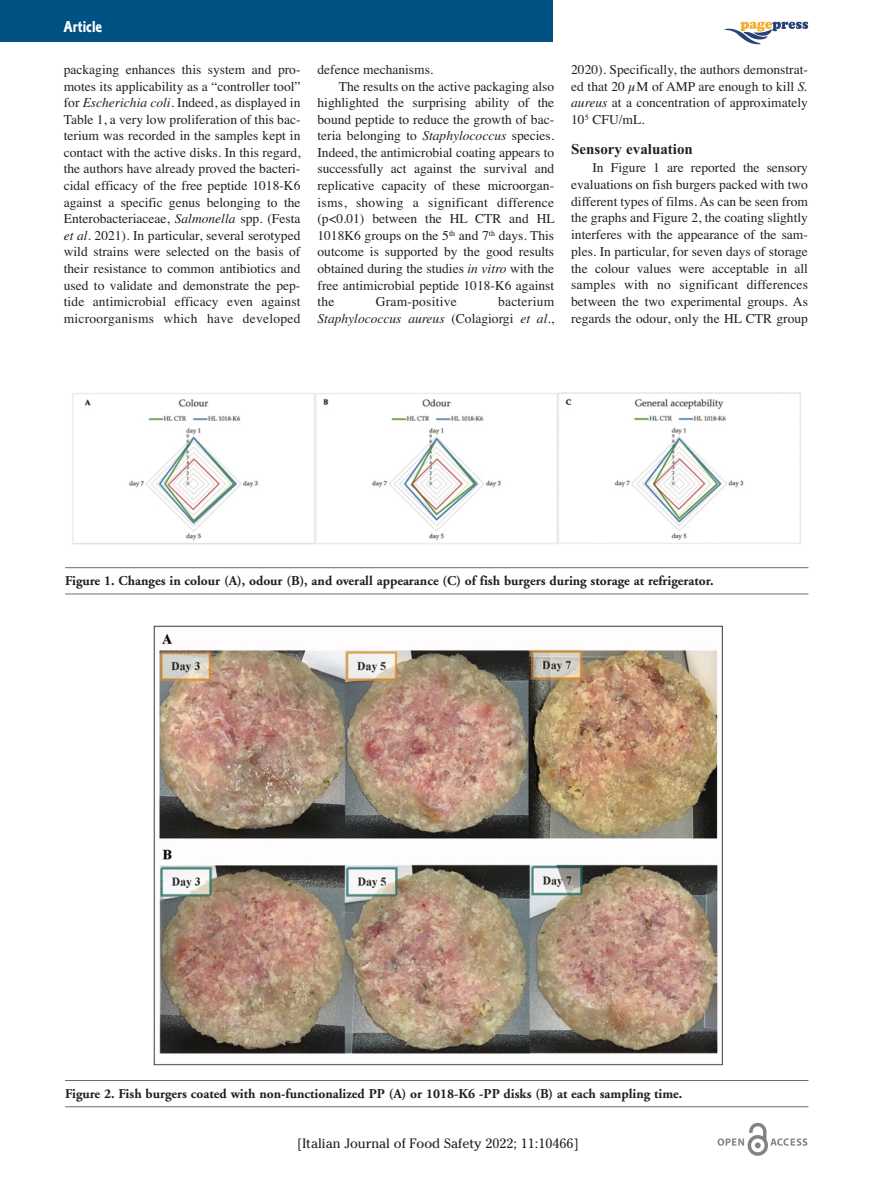
<style>
.page{position:relative;width:893px;height:1191px;background:#fff}
.page>*{position:absolute;margin:0;border:0;box-sizing:border-box;transform-origin:0 0}
.t1{font:16.5px "Corinthian Bold Condensed Plain";color:#fff}
.t2{font:700 15px "Times New Roman";color:#231f20}
.t3{font:13.5px/16.6px "Times";color:#231f20;text-align:justify}
.t4{font:700 13.5px "Adobe Garamond";color:#231f20}
.t5{font:13.5px "Times";letter-spacing:.02em;color:#231f20}
.t6{font:italic 13.5px/16.6px "Times";color:#231f20;text-align:right}
.t7{font:13.5px "Cheltenham";color:#231f20}
.s1{font-style:italic}
.s2{font-style:normal}
</style>
<div class="page">
<div style="left:0;top:0;width:553px;height:42px;background:#005285"></div>
<img style="left:717px;top:1123px;width:91px;height:33px">
<img style="left:724px;top:21px;width:85px;height:23px">
<hr style="left:65px;top:567px;width:743px;height:1px;background:#6c6d70">
<hr style="left:65px;top:593px;width:743px;height:1px;background:#6c6d70">
<img style="left:72px;top:392px;width:729px;height:153px">
<img style="left:153px;top:625px;width:570px;height:441px">
<hr style="left:65px;top:1080px;width:743px;height:1px;background:#6c6d70">
<hr style="left:65px;top:1106px;width:743px;height:1px;background:#6c6d70">
<p class="t1" style="left:63px;top:21px;width:40px">Article</p>
<p class="t3" style="left:64px;top:61px;width:238px">packaging enhances this system and pro&shy;motes its applicability as a “controller tool” for <span class="s1">Escherichia coli</span>. Indeed, as displayed in Table 1, a very low proliferation of this bac&shy;terium was recorded in the samples kept in contact with the active disks. In this regard, the authors have already proved the bacteri&shy;cidal efficacy of the free peptide 1018-K6 against a specific genus belonging to the Enterobacteriaceae, <span class="s1">Salmonella</span> spp. (Festa <span class="s1">et al</span>. 2021). In particular, several serotyped wild strains were selected on the basis of their resistance to common antibiotics and used to validate and demonstrate the pep&shy;tide antimicrobial efficacy even against microorganisms which have developed</p>
<p class="t3" style="left:317px;top:61px;width:117px">defence mechanisms.</p>
<p class="t3" style="left:339px;top:78px;width:217px">The results on the active packaging also</p>
<p class="t3" style="left:317px;top:94px;width:238px">highlighted the surprising ability of the</p>
<p class="t3" style="left:317px;top:111px;width:238px">bound peptide to reduce the growth of bac-</p>
<p class="t3" style="left:317px;top:127px;width:238px">teria belonging to <span class="s1">Staphylococcus</span> species.</p>
<p class="t3" style="left:317px;top:144px;width:238px">Indeed, the antimicrobial coating appears to</p>
<p class="t3" style="left:317px;top:160px;width:238px">successfully act against the survival and</p>
<p class="t3" style="left:317px;top:177px;width:238px">replicative capacity of these microorgan-</p>
<p class="t5" style="left:317px;top:194px;width:238px">isms, showing a significant difference</p>
<p class="t3" style="left:317px;top:210px;width:239px">(p&lt;0.01) between the HL CTR and HL</p>
<p class="t3" style="left:317px;top:227px;width:238px">1018K6 groups on the 5<sup>th</sup> and 7<sup>th</sup> days. This</p>
<p class="t3" style="left:317px;top:243px;width:238px">outcome is supported by the good results</p>
<p class="t3" style="left:317px;top:260px;width:238px">obtained during the studies <span class="s1">in vitro</span> with the</p>
<p class="t3" style="left:317px;top:277px;width:238px">free antimicrobial peptide 1018-K6 against</p>
<p class="t3" style="left:317px;top:293px;width:19px">the</p>
<p class="t5" style="left:376px;top:294px;width:83px">Gram-positive</p>
<p class="t6" style="left:317px;top:295px;width:238px"><span class="s2">bacterium<br></span>Staphylococcus aureus <span class="s2">(Colagiorgi</span> et al<span class="s2">.,</span></p>
<p class="t3" style="left:571px;top:61px;width:238px">2020). Specifically, the authors demonstrat&shy;ed that 20 µM of AMP are enough to kill <span class="s1">S. aureus</span> at a concentration of approximately 10<sup>5</sup> CFU/mL.</p>
<p class="t2" style="left:571px;top:140px;width:123px">Sensory evaluation</p>
<p class="t3" style="left:571px;top:159px;width:238px;text-indent:21px">In Figure 1 are reported the sensory evaluations on fish burgers packed with two different types of films. As can be seen from the graphs and Figure 2, the coating slightly interferes with the appearance of the sam&shy;ples. In particular, for seven days of storage the colour values were acceptable in all samples with no significant differences between the two experimental groups. As regards the odour, only the HL CTR group</p>
<p class="t4" style="left:65px;top:575px;width:650px">Figure 1. Changes in colour (A), odour (B), and overall appearance (C) of fish burgers during storage at refrigerator.</p>
<p class="t4" style="left:65px;top:1088px;width:619px">Figure 2. Fish burgers coated with non-functionalized PP (A) or 1018-K6 -PP disks (B) at each sampling time.</p>
<p class="t7" style="left:297px;top:1135px;width:283px">[Italian Journal of Food Safety 2022; 11:10466]</p>
</div>
